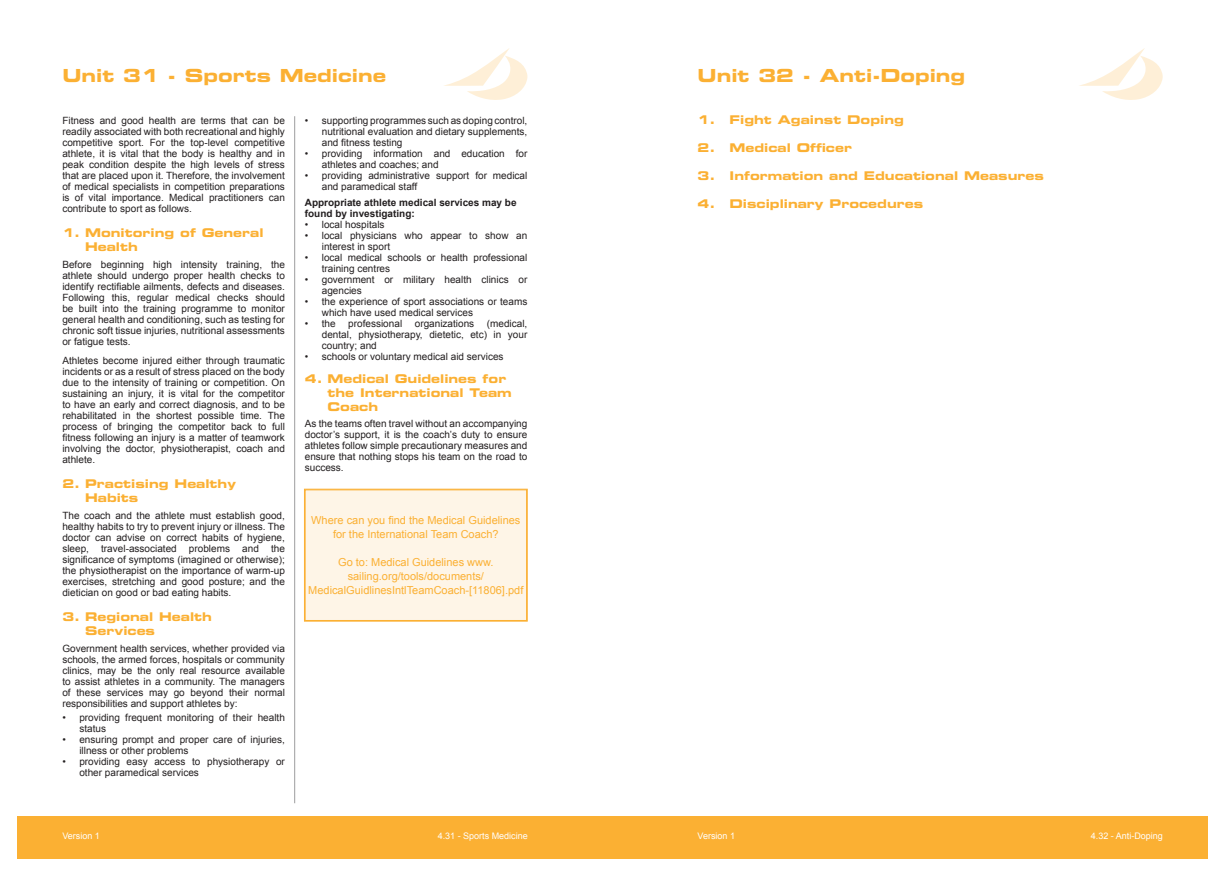
<style>
.page{position:relative;width:1225px;height:876px;background:#fff}
.page>*{position:absolute;margin:0;border:0;box-sizing:border-box;transform-origin:0 0}
.Unit_Main_Heading_Ye{font:18px "Eurostile LT Std Bold Ex 2";color:#fbb033}
.Tab_Section_Heading{font:12px/14px "Eurostile LT Std Bold Ex 2";color:#fbb033}
.Boxed_Text{font:11px/14px "Arial";color:#fbb033;text-align:center}
.Normal_Paragraph{font:10px/11px "Arial";color:#231f20}
.Unit_Heading_2{font:700 10px/11px "Arial";color:#231f20}
.t1{font:9px "Arial";color:#fff}
</style>
<div class="page">
<svg style="left:444px;top:48px;width:83px;height:52px"></svg>
<div style="left:17px;top:816px;width:595px;height:43px;background:#fbb033"></div>
<hr style="left:294px;top:116px;width:1px;height:687px;background:#9d9d9e">
<div style="left:304px;top:489px;width:223px;height:132px;background:#fef5e7"></div>
<div style="left:305px;top:490px;width:222px;height:131px;border:1px solid #fbb033"></div>
<div style="left:612px;top:816px;width:596px;height:43px;background:#fbb033"></div>
<svg style="left:1079px;top:48px;width:83px;height:52px"></svg>
<p class="Unit_Main_Heading_Ye" style="left:62px;top:63px;width:325px">Unit 31 - Sports Medicine</p>
<p class="Normal_Paragraph" style="left:62px;top:115px;width:224px;text-align:justify">Fitness and good health are terms that can be readily associated with both recreational and highly competitive sport. For the top-level competitive athlete, it is vital that the body is healthy and in peak condition despite the high levels of stress that are placed upon it. Therefore, the involvement of medical specialists in competition preparations is of vital importance. Medical practitioners can contribute to sport as follows.</p>
<p class="Tab_Section_Heading" style="left:85px;top:225px;width:180px;text-indent:-23px">1. Monitoring of General<br>Health</p>
<p class="Normal_Paragraph" style="left:62px;top:259px;width:224px;text-align:justify">Before beginning high intensity training, the athlete should undergo proper health checks to identify rectifiable ailments, defects and diseases.<br>Following this, regular medical checks should be built into the training programme to monitor general health and conditioning, such as testing for chronic soft tissue injuries, nutritional assessments or fatigue tests.</p>
<p class="Normal_Paragraph" style="left:62px;top:355px;width:224px;text-align:justify">Athletes become injured either through traumatic incidents or as a result of stress placed on the body due to the intensity of training or competition. On sustaining an injury, it is vital for the competitor to have an early and correct diagnosis, and to be rehabilitated in the shortest possible time. The process of bringing the competitor back to full fitness following an injury is a matter of teamwork involving the doctor, physiotherapist, coach and athlete.</p>
<p class="Tab_Section_Heading" style="left:85px;top:477px;width:152px;text-indent:-23px">2. Practising Healthy<br>Habits</p>
<p class="Normal_Paragraph" style="left:62px;top:510px;width:224px;text-align:justify">The coach and the athlete must establish good, healthy habits to try to prevent injury or illness. The doctor can advise on correct habits of hygiene, sleep, travel-associated problems and the significance of symptoms (imagined or otherwise); the physiotherapist on the importance of warm-up exercises, stretching and good posture; and the dietician on good or bad eating habits.</p>
<p class="Tab_Section_Heading" style="left:85px;top:610px;width:128px;text-indent:-23px">3. Regional Health<br>Services</p>
<p class="Normal_Paragraph" style="left:62px;top:643px;width:224px;text-align:justify">Government health services, whether provided via schools, the armed forces, hospitals or community clinics, may be the only real resource available to assist athletes in a community. The managers of these services may go beyond their normal responsibilities and support athletes by:</p>
<p class="Normal_Paragraph" style="left:79px;top:712px;width:207px;text-indent:-17px">• providing frequent monitoring of their health status</p>
<p class="Normal_Paragraph" style="left:79px;top:734px;width:207px;text-indent:-17px">• ensuring prompt and proper care of injuries, illness or other problems</p>
<p class="Normal_Paragraph" style="left:79px;top:756px;width:207px;text-indent:-17px">• providing easy access to physiotherapy or other paramedical services</p>
<p class="Normal_Paragraph" style="left:322px;top:115px;width:207px;text-align:justify;text-indent:-17px">• supporting programmes such as doping control, nutritional evaluation and dietary supplements, and fitness testing</p>
<p class="Normal_Paragraph" style="left:322px;top:148px;width:207px;text-indent:-17px">• providing information and education for athletes and coaches; and</p>
<p class="Normal_Paragraph" style="left:322px;top:170px;width:207px;text-indent:-17px">• providing administrative support for medical and paramedical staff</p>
<p class="Unit_Heading_2" style="left:305px;top:198px;width:213px">Appropriate athlete medical services may be found by investigating:</p>
<p class="Normal_Paragraph" style="left:305px;top:219px;width:81px">• local hospitals</p>
<p class="Normal_Paragraph" style="left:322px;top:230px;width:207px;text-indent:-17px">• local physicians who appear to show an interest in sport</p>
<p class="Normal_Paragraph" style="left:322px;top:252px;width:207px;text-indent:-17px">• local medical schools or health professional training centres</p>
<p class="Normal_Paragraph" style="left:322px;top:274px;width:207px;text-indent:-17px">• government or military health clinics or agencies</p>
<p class="Normal_Paragraph" style="left:322px;top:296px;width:207px;text-indent:-17px">• the experience of sport associations or teams which have used medical services</p>
<p class="Normal_Paragraph" style="left:305px;top:318px;width:32px">• the</p>
<p class="Normal_Paragraph" style="left:348px;top:318px;width:55px">professional</p>
<p class="Normal_Paragraph" style="left:415px;top:318px;width:61px">organizations</p>
<p class="Normal_Paragraph" style="left:322px;top:318px;width:207px;text-align:justify;text-indent:165px">(medical, dental, physiotherapy, dietetic, etc) in your country; and</p>
<p class="Normal_Paragraph" style="left:305px;top:351px;width:200px">• schools or voluntary medical aid services</p>
<p class="Tab_Section_Heading" style="left:327px;top:371px;width:186px;text-indent:-23px">4. Medical Guidelines for the International Team<br>Coach</p>
<p class="Normal_Paragraph" style="left:305px;top:418px;width:224px;text-align:justify">As the teams often travel without an accompanying doctor’s support, it is the coach’s duty to ensure athletes follow simple precautionary measures and ensure that nothing stops his team on the road to success.</p>
<p class="Boxed_Text" style="left:311px;top:513px;width:211px">Where can you find the Medical Guidelines for the International Team Coach?</p>
<p class="Boxed_Text" style="left:308px;top:555px;width:217px">Go to: Medical Guidelines www. sailing.org/tools/documents/<br>MedicalGuidlinesIntlTeamCoach-[11806].pdf</p>
<p class="t1" style="left:62px;top:830px;width:39px">Version 1</p>
<p class="t1" style="left:438px;top:830px;width:92px">4.31 - Sports Medicine</p>
<p class="Unit_Main_Heading_Ye" style="left:697px;top:63px;width:269px">Unit 32 - Anti-Doping</p>
<p class="Tab_Section_Heading" style="left:697px;top:112px;width:208px">1. Fight Against Doping</p>
<p class="Tab_Section_Heading" style="left:697px;top:140px;width:156px">2. Medical Officer</p>
<p class="Tab_Section_Heading" style="left:697px;top:168px;width:348px">3. Information and Educational Measures</p>
<p class="Tab_Section_Heading" style="left:697px;top:196px;width:227px">4. Disciplinary Procedures</p>
<p class="t1" style="left:697px;top:830px;width:39px">Version 1</p>
<p class="t1" style="left:1091px;top:830px;width:74px">4.32 - Anti-Doping</p>
</div>
